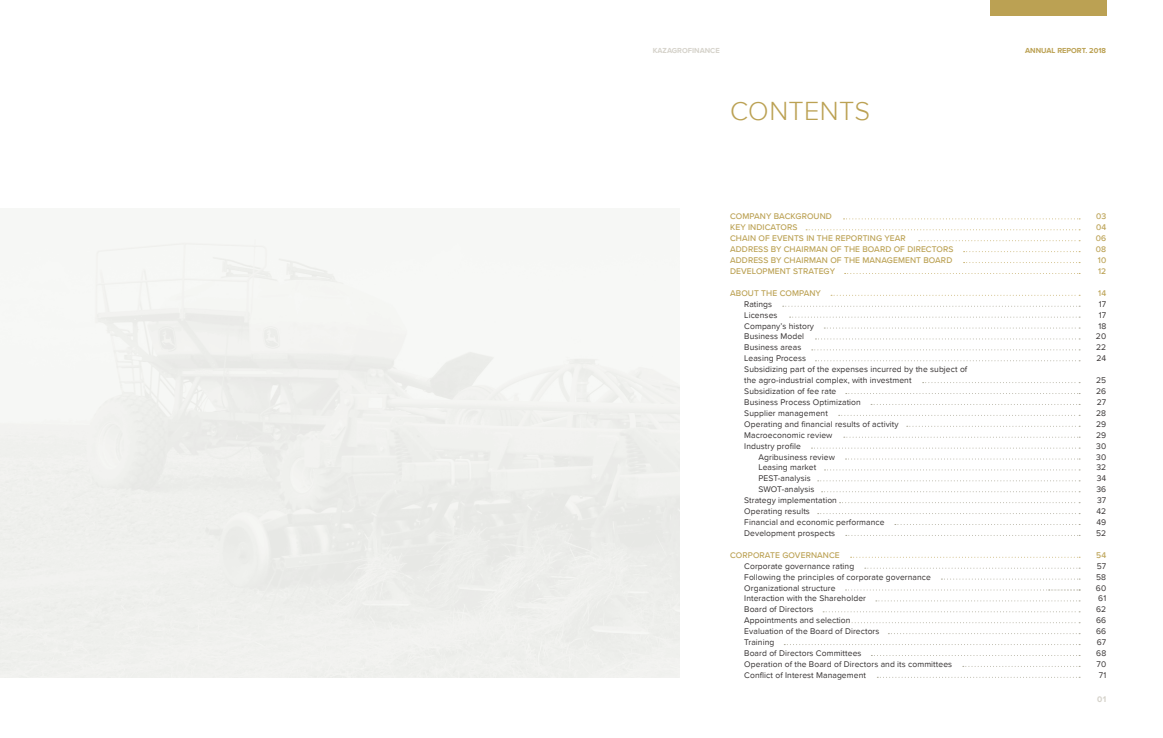
<style>
.page{position:relative;width:1163px;height:738px;background:#fff}
.page>*{position:absolute;margin:0;border:0;box-sizing:border-box;transform-origin:0 0}
.t1{font:300 27px "Proxima Nova";letter-spacing:.015em;color:#bba153}
.t2{font:8.5px/10.9px "Proxima Nova";letter-spacing:.01em;color:#393535;text-align:center}
.t3{font:500 8.5px/10.9px "Proxima Nova";letter-spacing:.01em;color:#bba153;text-align:justify}
.t4{font:700 8.5px "Proxima Nova";color:#d6d3cb}
.t5{font:700 7.5px "Proxima Nova";color:#bba153}
.t6{font:700 7.5px "Proxima Nova";color:#d6d3cb}
</style>
<div class="page">
<svg style="left:843px;top:218px;width:236px;height:1px"></svg>
<svg style="left:806px;top:229px;width:273px;height:1px"></svg>
<svg style="left:918px;top:240px;width:161px;height:1px"></svg>
<svg style="left:824px;top:327px;width:252px;height:1px"></svg>
<svg style="left:922px;top:382px;width:157px;height:1px"></svg>
<svg style="left:821px;top:491px;width:258px;height:1px"></svg>
<svg style="left:850px;top:556px;width:228px;height:1px"></svg>
<svg style="left:823px;top:611px;width:256px;height:1px"></svg>
<svg style="left:963px;top:251px;width:116px;height:1px"></svg>
<svg style="left:815px;top:338px;width:264px;height:1px"></svg>
<svg style="left:845px;top:393px;width:234px;height:1px"></svg>
<svg style="left:811px;top:447px;width:265px;height:1px"></svg>
<svg style="left:843px;top:436px;width:235px;height:1px"></svg>
<svg style="left:839px;top:502px;width:240px;height:1px"></svg>
<svg style="left:864px;top:567px;width:213px;height:1px"></svg>
<svg style="left:963px;top:262px;width:116px;height:1px"></svg>
<svg style="left:811px;top:349px;width:268px;height:1px"></svg>
<svg style="left:845px;top:458px;width:233px;height:1px"></svg>
<svg style="left:941px;top:578px;width:137px;height:1px"></svg>
<svg style="left:844px;top:273px;width:235px;height:1px"></svg>
<svg style="left:815px;top:360px;width:264px;height:1px"></svg>
<svg style="left:824px;top:469px;width:255px;height:1px"></svg>
<svg style="left:831px;top:294px;width:235px;height:1px"></svg>
<svg style="left:907px;top:425px;width:169px;height:1px"></svg>
<svg style="left:817px;top:480px;width:262px;height:1px"></svg>
<svg style="left:875px;top:600px;width:204px;height:1px"></svg>
<svg style="left:845px;top:589px;width:234px;height:1px"></svg>
<svg style="left:789px;top:316px;width:288px;height:1px"></svg>
<svg style="left:782px;top:305px;width:295px;height:1px"></svg>
<div style="left:989px;top:0;width:117px;height:16px;background:#bba153"></div>
<p class="t6" style="left:652px;top:45px;width:69px">KAZAGROFINANCE</p>
<p class="t5" style="left:1024px;top:45px;width:82px">ANNUAL REPORT. 2018</p>
<h1 class="t1" style="left:730px;top:91px;width:141px">CONTENTS</h1>
<p class="t3" style="left:730px;top:211px;width:225px;text-align:left">COMPANY BACKGROUND<br>KEY INDICATORS<br>CHAIN OF EVENTS IN THE REPORTING YEAR<br>ADDRESS BY CHAIRMAN OF THE BOARD OF DIRECTORS<br>ADDRESS BY CHAIRMAN OF THE MANAGEMENT BOARD<br>DEVELOPMENT STRATEGY</p>
<p class="t3" style="left:730px;top:287px;width:92px">ABOUT THE COMPANY</p>
<p class="t2" style="left:744px;top:298px;width:29px">Ratings</p>
<p class="t2" style="left:744px;top:309px;width:35px">Licenses</p>
<p class="t2" style="left:744px;top:319px;width:71px">Company’s history</p>
<p class="t2" style="left:744px;top:330px;width:61px">Business Model</p>
<p class="t2" style="left:744px;top:341px;width:59px">Business areas</p>
<p class="t2" style="left:744px;top:352px;width:63px">Leasing Process</p>
<p class="t2" style="left:744px;top:363px;width:224px">Subsidizing part of the expenses incurred by the subject of</p>
<p class="t2" style="left:744px;top:374px;width:169px">the agro-industrial complex, with investment</p>
<p class="t2" style="left:744px;top:385px;width:94px">Subsidization of fee rate</p>
<p class="t2" style="left:744px;top:396px;width:118px">Business Process Optimization</p>
<p class="t2" style="left:744px;top:407px;width:85px">Supplier management</p>
<p class="t2" style="left:744px;top:418px;width:156px">Operating and financial results of activity</p>
<p class="t2" style="left:744px;top:428px;width:90px">Macroeconomic review</p>
<p class="t2" style="left:744px;top:439px;width:58px">Industry profile</p>
<p class="t2" style="left:758px;top:450px;width:78px">Agribusiness review</p>
<p class="t2" style="left:758px;top:461px;width:59px">Leasing market</p>
<p class="t2" style="left:758px;top:472px;width:54px">PEST-analysis</p>
<p class="t2" style="left:758px;top:483px;width:58px">SWOT-analysis</p>
<p class="t2" style="left:744px;top:494px;width:94px">Strategy implementation</p>
<p class="t2" style="left:744px;top:505px;width:67px">Operating results</p>
<p class="t2" style="left:744px;top:516px;width:142px">Financial and economic performance</p>
<p class="t2" style="left:744px;top:527px;width:92px">Development prospects</p>
<p class="t3" style="left:730px;top:548px;width:111px">CORPORATE GOVERNANCE</p>
<p class="t2" style="left:744px;top:559px;width:209px;text-align:left">Corporate governance rating<br>Following the principles of corporate governance<br>Organizational structure<br>Interaction with the Shareholder<br>Board of Directors<br>Appointments and selection<br>Evaluation of the Board of Directors<br>Training<br>Board of Directors Committees<br>Operation of the Board of Directors and its committees<br>Conflict of Interest Management</p>
<p class="t3" style="left:1095px;top:211px;width:12px">03<br>04<br>06<br>08<br>10<br>12</p>
<p class="t3" style="left:1098px;top:287px;width:9px">14</p>
<p class="t2" style="left:1095px;top:298px;width:12px">17<br>17<br>18<br>20<br>22<br>24</p>
<p class="t2" style="left:1095px;top:374px;width:12px;text-align:justify">25<br>26<br>27<br>28<br>29<br>29<br>30<br>30<br>32<br>34<br>36<br>37<br>42<br>49<br>52</p>
<p class="t3" style="left:1096px;top:548px;width:11px">54</p>
<p class="t2" style="left:1095px;top:559px;width:12px">57<br>58<br>60<br>61<br>62<br>66<br>66<br>67<br>68<br>70<br>71</p>
<p class="t4" style="left:1096px;top:692px;width:11px">01</p>
</div>
